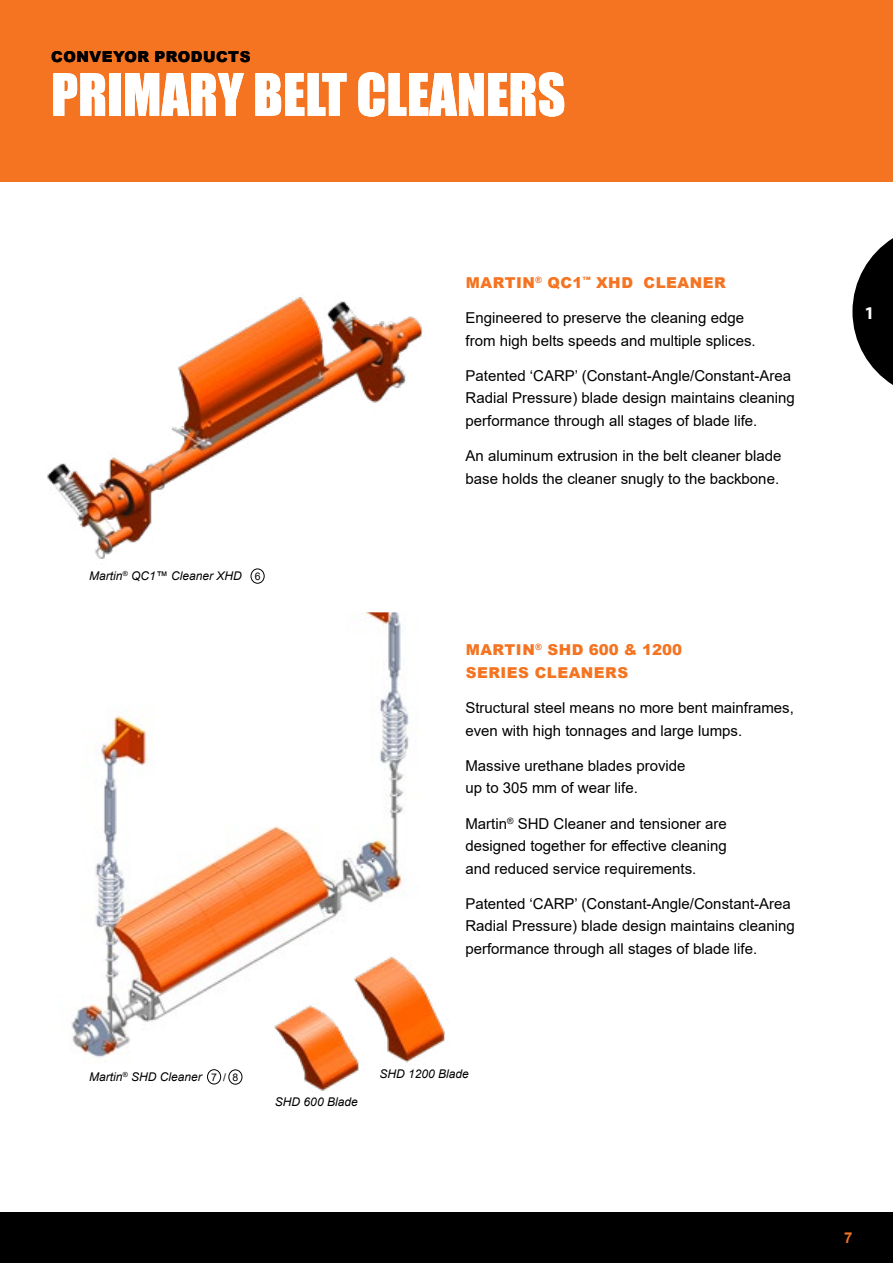
<style>
.page{position:relative;width:893px;height:1263px;background:#fff}
.page>*{position:absolute;margin:0;border:0;box-sizing:border-box;transform-origin:0 0}
.t1{font:54px "Impact";color:#fff}
.t2{font:700 18px "Myriad Pro";color:#fff}
.t3{font:15px/22.5px "Arial";color:#000}
.t4{font:900 15px/22.5px "Arial";letter-spacing:.035em;color:#f47421}
.t5{font:900 15px "Arial";letter-spacing:.035em;color:#000}
.t6{font:700 15px "Arial";color:#f47421}
.t7{font:italic 12px "Arial";color:#000}
.t8{font:10.5px "Arial";color:#000}
.s1{font-style:normal;font-size:10.5px}
</style>
<div class="page">
<img style="left:47px;top:296px;width:376px;height:274px">
<img style="left:71px;top:612px;width:338px;height:446px">
<div style="left:0;top:0;width:893px;height:182px;background:#f47421"></div>
<div style="left:251px;top:568px;width:14px;height:16px;border:1px solid #000;border-radius:50%"></div>
<div style="left:207px;top:1069px;width:14px;height:15px;border:1px solid #000;border-radius:50%"></div>
<div style="left:228px;top:1069px;width:14px;height:15px;border:1px solid #000;border-radius:50%"></div>
<div style="left:0;top:1212px;width:893px;height:51px;background:#000"></div>
<img style="left:261px;top:997px;width:97px;height:94px">
<img style="left:332px;top:947px;width:113px;height:124px">
<svg style="left:852px;top:238px;width:41px;height:147px"></svg>
<p class="t5" style="left:51px;top:46px;width:201px">CONVEYOR PRODUCTS</p>
<h1 class="t1" style="left:51px;top:53px;width:516px">PRIMARY BELT CLEANERS</h1>
<p class="t7" style="left:89px;top:568px;width:173px">Martin<sup>®</sup> QC1™ Cleaner XHD <span class="s1">6</span></p>
<p class="t4" style="left:466px;top:271px;width:261px">MARTIN<sup>®</sup> QC1<sup>™</sup> XHD CLEANER</p>
<p class="t3" style="left:466px;top:306px;width:292px">Engineered to preserve the cleaning edge from high belts speeds and multiple splices.</p>
<p class="t3" style="left:466px;top:364px;width:331px">Patented ‘CARP’ (Constant-Angle/Constant-Area<br>Radial Pressure) blade design maintains cleaning performance through all stages of blade life.</p>
<p class="t3" style="left:466px;top:444px;width:317px">An aluminum extrusion in the belt cleaner blade base holds the cleaner snugly to the backbone.</p>
<p class="t4" style="left:466px;top:638px;width:218px">MARTIN<sup>®</sup> SHD 600 &amp; 1200<br>SERIES CLEANERS</p>
<p class="t3" style="left:465px;top:696px;width:330px">Structural steel means no more bent mainframes, even with high tonnages and large lumps.</p>
<p class="t3" style="left:465px;top:754px;width:222px">Massive urethane blades provide up to 305 mm of wear life.</p>
<p class="t3" style="left:465px;top:812px;width:263px;text-align:justify">Martin<sup>®</sup> SHD Cleaner and tensioner are designed together for effective cleaning and reduced service requirements.</p>
<p class="t3" style="left:465px;top:892px;width:331px">Patented ‘CARP’ (Constant-Angle/Constant-Area<br>Radial Pressure) blade design maintains cleaning performance through all stages of blade life.</p>
<p class="t8" style="left:223px;top:1070px;width:17px">/ 8</p>
<p class="t7" style="left:379px;top:1065px;width:91px">SHD 1200 Blade</p>
<p class="t7" style="left:89px;top:1069px;width:129px">Martin<sup>®</sup> SHD Cleaner <span class="s1">7</span></p>
<p class="t7" style="left:275px;top:1094px;width:84px">SHD 600 Blade</p>
<p class="t2" style="left:864px;top:302px;width:11px">1</p>
<p class="t6" style="left:844px;top:1227px;width:10px">7</p>
</div>
